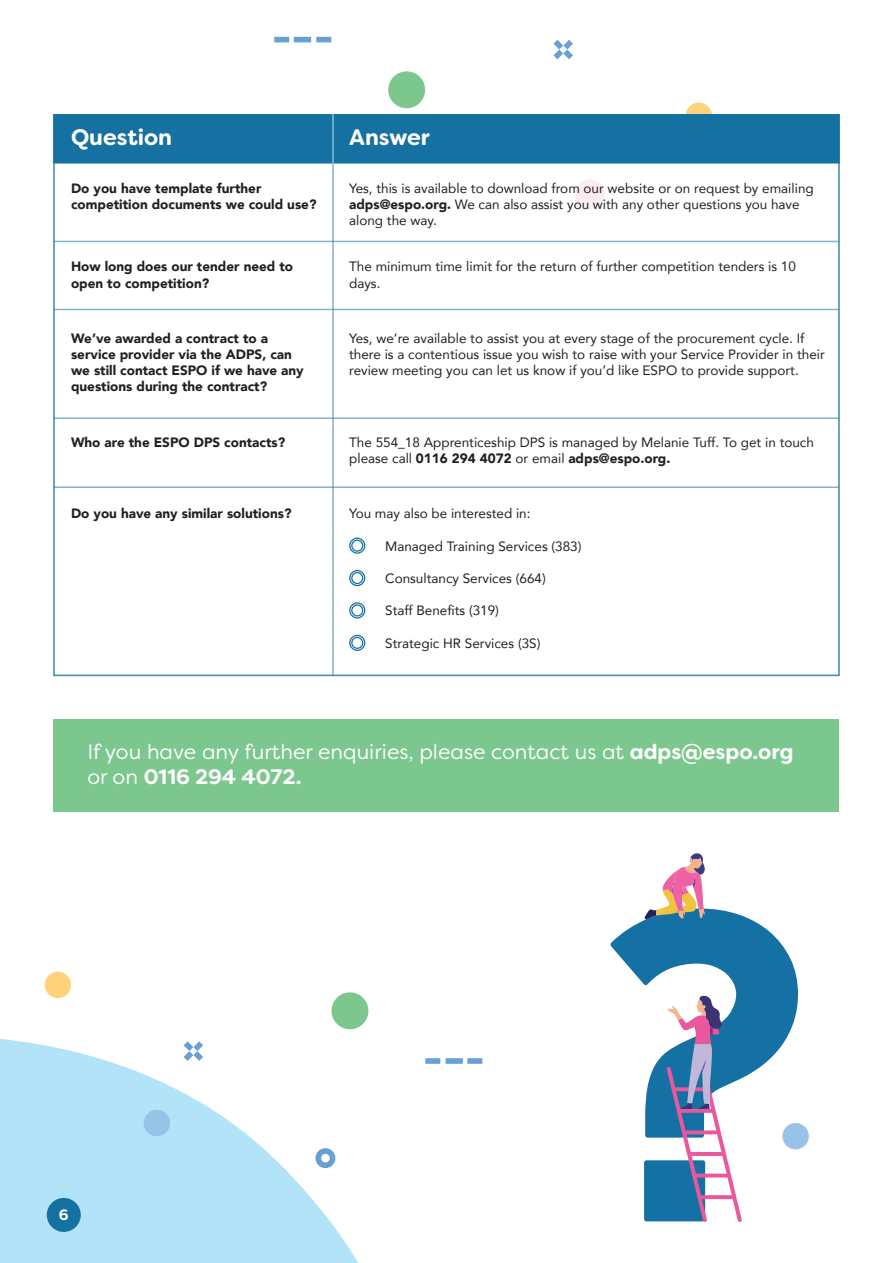
<style>
.page{position:relative;width:893px;height:1263px;background:#fff}
.page>*{position:absolute;margin:0;border:0;box-sizing:border-box;transform-origin:0 0}
.t1{font:700 22.5px "Filson Soft";color:#fff}
.t2{font:21px/25.2px "Filson Soft";color:#fff}
.t3{font:700 15px "Filson Soft";color:#fff}
.t4{font:13.5px/16.2px "Avenir";color:#231f20}
.t5{font:900 13.5px/16.2px "Avenir";color:#231f20}
.s1{font-weight:900}
.s2{font-weight:700}
</style>
<div class="page">
<div style="left:54px;top:719px;width:785px;height:92px;background:#7cc78d"></div>
<svg style="left:0;top:1038px;width:359px;height:225px;background:#bce6f9"></svg>
<div style="left:331px;top:992px;width:37px;height:37px;background:#7cc78d;border-radius:50%"></div>
<div style="left:144px;top:1110px;width:26px;height:26px;background:#98c3e8;border-radius:50%"></div>
<div style="left:45px;top:972px;width:26px;height:26px;background:#fed37c;border-radius:50%"></div>
<svg style="left:178px;top:1038px;width:305px;height:133px"></svg>
<div style="left:388px;top:71px;width:37px;height:37px;background:#7cc78d;border-radius:50%"></div>
<div style="left:686px;top:103px;width:26px;height:26px;background:#fed37c;border-radius:50%"></div>
<svg style="left:274px;top:36px;width:299px;height:24px"></svg>
<div style="left:47px;top:1198px;width:34px;height:34px;background:#1571a1;border-radius:50%"></div>
<div style="left:782px;top:1123px;width:27px;height:26px;background:#98c3e8;border-radius:50%"></div>
<div style="left:53px;top:114px;width:787px;height:50px;background:#1571a1;border:2px solid #1571a1"></div>
<hr style="left:332px;top:145px;width:2px;height:531px;background:#1571a1">
<hr style="left:332px;top:114px;width:2px;height:50px;background:#fff">
<svg style="left:349px;top:537px;width:16px;height:17px"></svg>
<svg style="left:349px;top:570px;width:16px;height:16px"></svg>
<svg style="left:349px;top:602px;width:16px;height:16px"></svg>
<svg style="left:349px;top:635px;width:16px;height:16px"></svg>
<hr style="left:54px;top:241px;width:785px;height:1px;background:#1571a1">
<hr style="left:54px;top:309px;width:785px;height:1px;background:#1571a1">
<hr style="left:54px;top:417px;width:785px;height:2px;background:#1571a1">
<hr style="left:54px;top:486px;width:785px;height:2px;background:#1571a1">
<svg style="left:610px;top:853px;width:188px;height:369px"></svg>
<h1 class="t1" style="left:71px;top:123px;width:103px">Question</h1>
<h1 class="t1" style="left:349px;top:123px;width:82px">Answer</h1>
<p class="t5" style="left:71px;top:179px;width:247px">Do you have template further competition documents we could use?</p>
<p class="t4" style="left:349px;top:179px;width:466px">Yes, this is available to download from our website or on request by emailing <span class="s1">adps@espo.org.</span> We can also assist you with any other questions you have along the way.</p>
<p class="t4" style="left:349px;top:258px;width:448px">The minimum time limit for the return of further competition tenders is 10 days.</p>
<p class="t5" style="left:71px;top:258px;width:224px">How long does our tender need to open to competition?</p>
<p class="t5" style="left:71px;top:330px;width:234px">We’ve awarded a contract to a service provider via the ADPS, can we still contact ESPO if we have any questions during the contract?</p>
<p class="t4" style="left:349px;top:330px;width:477px">Yes, we’re available to assist you at every stage of the procurement cycle. If there is a contentious issue you wish to raise with your Service Provider in their review meeting you can let us know if you’d like ESPO to provide support.</p>
<p class="t5" style="left:71px;top:433px;width:216px">Who are the ESPO DPS contacts?</p>
<p class="t4" style="left:349px;top:433px;width:466px">The 554_18 Apprenticeship DPS is managed by Melanie Tuff. To get in touch please call <span class="s1">0116 294 4072</span> or email <span class="s1">adps@espo.org.</span></p>
<p class="t5" style="left:71px;top:505px;width:222px">Do you have any similar solutions?</p>
<p class="t4" style="left:349px;top:505px;width:183px">You may also be interested in:</p>
<p class="t4" style="left:385px;top:537px;width:198px">Managed Training Services (383)</p>
<p class="t4" style="left:385px;top:570px;width:162px">Consultancy Services (664)</p>
<p class="t4" style="left:385px;top:602px;width:115px">Staff Benefits (319)</p>
<p class="t4" style="left:385px;top:634px;width:157px">Strategic HR Services (3S)</p>
<h2 class="t2" style="left:87px;top:739px;width:708px">If you have any further enquiries, please contact us at <span class="s2">adps@espo.org </span>or on <span class="s2">0116 294 4072.</span></h2>
<p class="t3" style="left:59px;top:1205px;width:11px">6</p>
</div>
